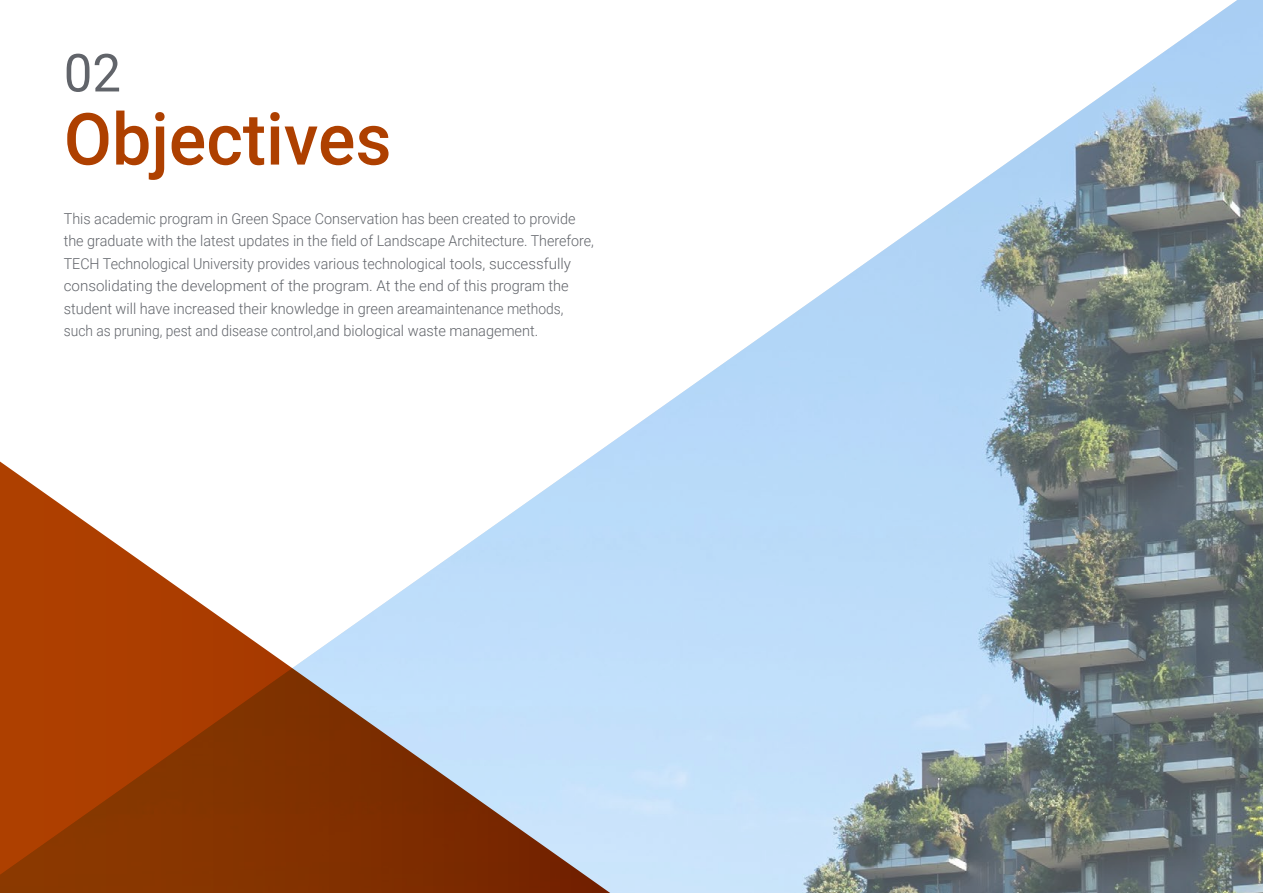
<style>
.page{position:relative;width:1263px;height:893px;background:#fff}
.page>*{position:absolute;margin:0;border:0;box-sizing:border-box;transform-origin:0 0}
.t1{font:500 72px "Roboto";color:#ae4000}
.t2{font:52.5px "Roboto";color:#61646a}
.t3{font:300 15.15px "Roboto";color:#61646a;scale:.96 1}
.t4{font:300 15px/22.5px "Roboto";color:#61646a;scale:.96 1}
.t5{font:300 15px "Roboto";color:#61646a;scale:.92 1}
.s1{font-size:15.15px}
.s2{font-size:15px}
</style>
<div class="page">
<img style="left:607px;top:0;width:656px;height:893px">
<svg style="left:0;top:446px;width:640px;height:447px"></svg>
<h2 class="t2" style="left:64px;top:36px;width:59px">02</h2>
<h1 class="t1" style="left:64px;top:89px;width:329px">Objectives</h1>
<p class="t4" style="left:64px;top:207px;width:554px">This academic program in Green Space Conservation has been created to provide the graduate with the latest updates in the field of Landscape Architecture. Therefore, TECH Technological University provides various technological tools, successfully consolidating the development of the program. At the end <span class="s1">of this program the</span></p>
<p class="t3" style="left:64px;top:298px;width:522px">student will have increased their knowledge in green area<span class="s2">maintenance methods,</span></p>
<p class="t5" style="left:64px;top:321px;width:517px">such as pruning, pest and disease control,and biological waste management.</p>
</div>
